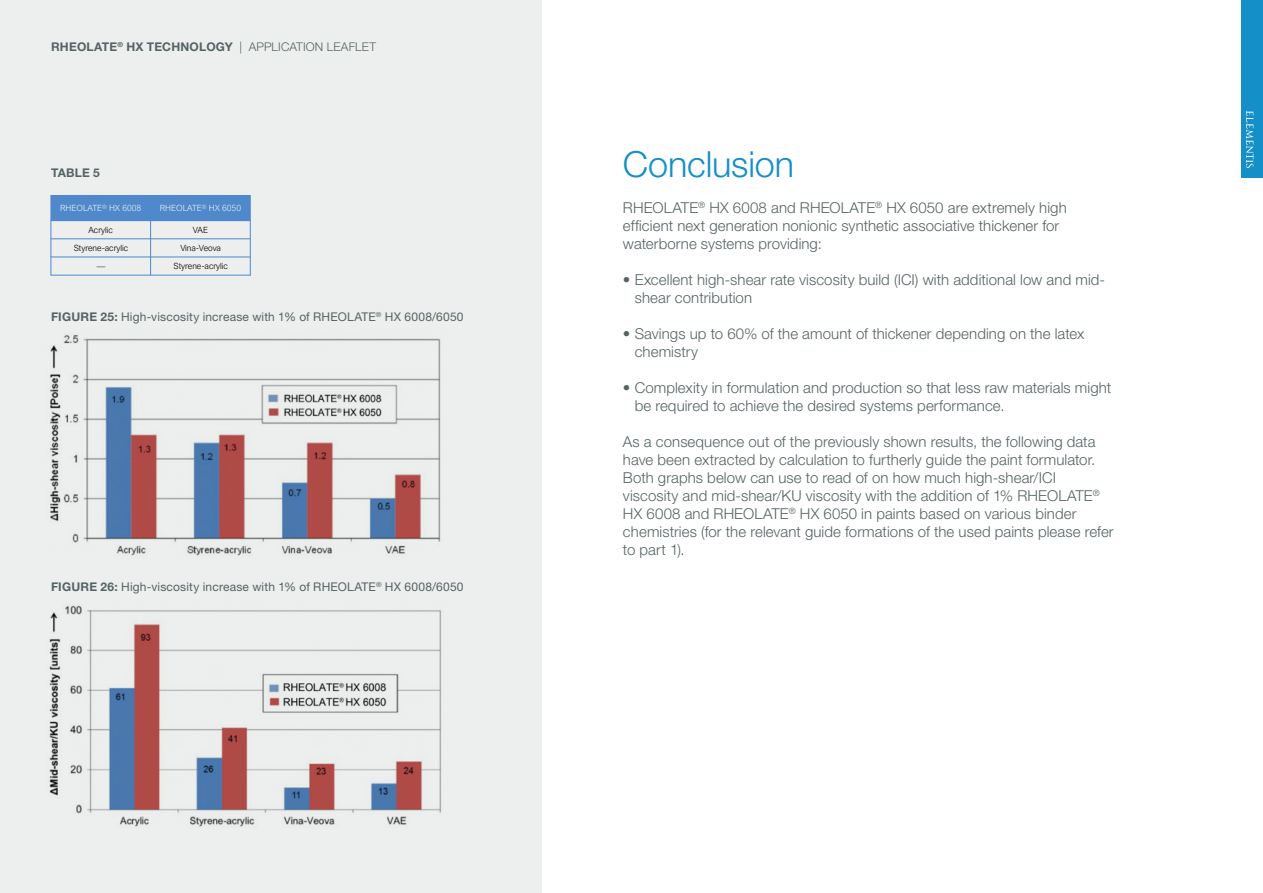
<style>
.page{position:relative;width:1263px;height:893px;background:#fff}
.page>*{position:absolute;margin:0;border:0;box-sizing:border-box;transform-origin:0 0}
.t1{font:300 36px "Helvetica Neue LT Std";letter-spacing:-.005em;color:#158fc7}
.t2{font:300 15px/18px "Helvetica Neue LT Std";letter-spacing:.005em;color:#556364}
.t3{font:12px "Helvetica Neue LT Std";letter-spacing:.015em;color:#556364}
.t4{font:700 12px "Helvetica Neue LT Std";letter-spacing:.015em;color:#556364}
.t5{font:300 8.55px "Arial Nova";letter-spacing:-.005em;color:#000}
.t6{font:300 8.55px "Arial Nova";color:#fff}
.s1{font-weight:300}
.s2{font-weight:700}
</style>
<div class="page">
<div style="left:0;top:0;width:542px;height:893px;background:#edefee"></div>
<div style="left:1242px;top:0;width:21px;height:177px;background:#158fc7"></div>
<svg style="left:50px;top:195px;width:200px;height:81px"></svg>
<div style="left:51px;top:195px;width:100px;height:26px;background:#4f88cb"></div>
<div style="left:151px;top:195px;width:99px;height:26px;background:#4f88cb"></div>
<hr style="left:150px;top:195px;width:1px;height:80px;background:#5692da">
<hr style="left:51px;top:220px;width:200px;height:1px;background:#5692da">
<hr style="left:51px;top:239px;width:200px;height:1px;background:#5692da">
<hr style="left:51px;top:257px;width:200px;height:1px;background:#5692da">
<hr style="left:51px;top:195px;width:1px;height:80px;background:#5692da">
<hr style="left:250px;top:195px;width:1px;height:80px;background:#5692da">
<hr style="left:51px;top:195px;width:200px;height:1px;background:#5692da">
<hr style="left:51px;top:275px;width:200px;height:1px;background:#5692da">
<img style="left:50px;top:335px;width:391px;height:221px">
<img style="left:49px;top:605px;width:392px;height:222px">
<svg style="left:1246px;top:111px;width:8px;height:57px"></svg>
<p class="t4" style="left:51px;top:39px;width:327px">RHEOLATE<sup>®</sup> HX TECHNOLOGY <span class="s1">| APPLICATION LEAFLET</span></p>
<p class="t4" style="left:51px;top:165px;width:50px">TABLE 5</p>
<p class="t6" style="left:60px;top:203px;width:83px">RHEOLATE<sup>®</sup> HX 6008</p>
<p class="t6" style="left:160px;top:203px;width:83px">RHEOLATE<sup>®</sup> HX 6050</p>
<p class="t5" style="left:88px;top:225px;width:26px">Acrylic</p>
<p class="t5" style="left:193px;top:225px;width:17px">VAE</p>
<p class="t5" style="left:74px;top:243px;width:56px">Styrene-acrylic</p>
<p class="t5" style="left:180px;top:243px;width:42px">Vina-Veova</p>
<p class="t5" style="left:97px;top:262px;width:10px">—</p>
<p class="t5" style="left:174px;top:262px;width:56px">Styrene-acrylic</p>
<p class="t3" style="left:51px;top:310px;width:414px"><span class="s2">FIGURE 25:</span> High-viscosity increase with 1% of RHEOLATE<sup>®</sup> HX 6008/6050</p>
<p class="t3" style="left:51px;top:580px;width:414px"><span class="s2">FIGURE 26:</span> High-viscosity increase with 1% of RHEOLATE<sup>®</sup> HX 6008/6050</p>
<h1 class="t1" style="left:623px;top:142px;width:172px">Conclusion</h1>
<p class="t2" style="left:623px;top:198px;width:445px">RHEOLATE<sup>®</sup> HX 6008 and RHEOLATE<sup>®</sup> HX 6050 are extremely high efficient next generation nonionic synthetic associative thickener for waterborne systems providing:</p>
<p class="t2" style="left:635px;top:270px;width:472px;text-indent:-12px">• Excellent high-shear rate viscosity build (ICI) with additional low and mid&shy;shear contribution</p>
<p class="t2" style="left:635px;top:324px;width:451px;text-indent:-12px">• Savings up to 60% of the amount of thickener depending on the latex chemistry</p>
<p class="t2" style="left:635px;top:378px;width:478px;text-indent:-12px">• Complexity in formulation and production so that less raw materials might be required to achieve the desired systems performance.</p>
<p class="t2" style="left:623px;top:432px;width:492px">As a consequence out of the previously shown results, the following data have been extracted by calculation to furtherly guide the paint formulator.<br>Both graphs below can use to read of on how much high-shear/ICI viscosity and mid-shear/KU viscosity with the addition of 1% RHEOLATE<sup>® </sup>HX 6008 and RHEOLATE<sup>®</sup> HX 6050 in paints based on various binder chemistries (for the relevant guide formations of the used paints please refer to part 1).</p>
</div>
